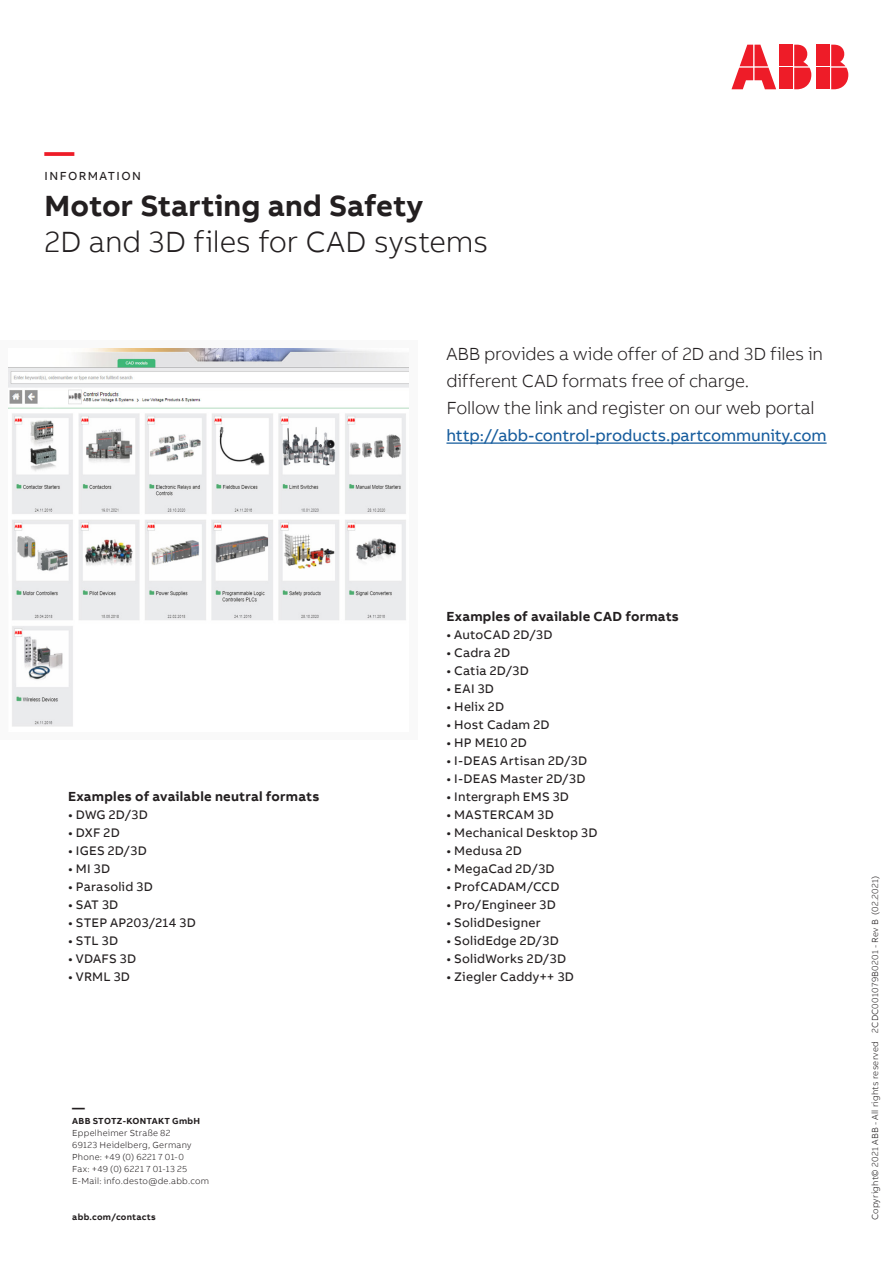
<style>
.page{position:relative;width:893px;height:1263px;background:#fff}
.page>*{position:absolute;margin:0;border:0;box-sizing:border-box;transform-origin:0 0}
.Information_Level_He{font:300 30px "AB Bvoice";letter-spacing:-.005em;color:#231f20}
.Information_Level_He-2{font:700 30px "AB Bvoice";color:#231f20}
.Information_Level_He-3{font:700 30px "AB Bvoice";color:#ee1c28}
.Lead_13pt_18pt{font:300 18px/27px "AB Bvoice";letter-spacing:-.015em;color:#231f20}
.Lead_13pt_18pt-2{font:16.5px "AB Bvoice";letter-spacing:-.01em;color:#175d9e}
.Section_Title_Level{font:700 13.5px "AB Bvoice";letter-spacing:.015em;color:#231f20}
.Characteristics_List{font:700 13.5px "AB Bvoice";letter-spacing:.015em;color:#231f20}
.Listing_01_8_5pt_12p{font:12.75px "AB Bvoice";letter-spacing:.015em;color:#231f20}
.Contact_8_5pt_12pt{font:700 12.75px "AB Bvoice";color:#231f20}
.Information_Level_Ca{font:12px "AB Bvoice";letter-spacing:.12em;color:#231f20}
.Additional_Informati{font:300 9px/12px "AB Bvoice";letter-spacing:.025em;color:#231f20}
.Additional_Informati-2{font:700 9px "AB Bvoice";letter-spacing:.03em;color:#231f20}
</style>
<div class="page">
<div style="left:0;top:340px;width:418px;height:400px;background:#f9f9f9"></div>
<hr style="left:446px;top:442px;width:381px;height:2px;background:#175d9e">
<img style="left:9px;top:349px;width:399px;height:377px">
<div style="left:817px;top:45px;width:13px;height:21px;background:#ee1c28"></div>
<div style="left:817px;top:68px;width:13px;height:21px;background:#ee1c28"></div>
<svg style="left:831px;top:45px;width:17px;height:44px"></svg>
<svg style="left:731px;top:45px;width:45px;height:44px"></svg>
<div style="left:780px;top:45px;width:13px;height:21px;background:#ee1c28"></div>
<div style="left:780px;top:68px;width:13px;height:21px;background:#ee1c28"></div>
<svg style="left:794px;top:45px;width:17px;height:44px"></svg>
<p class="Information_Level_He-3" style="left:45px;top:132px;width:31px">—</p>
<p class="Information_Level_Ca" style="left:45px;top:168px;width:98px">INFORMATION</p>
<p class="Information_Level_He-2" style="left:45px;top:186px;width:380px">Motor Starting and Safety</p>
<p class="Information_Level_He" style="left:45px;top:224px;width:445px">2D and 3D files for CAD systems</p>
<p class="Lead_13pt_18pt" style="left:446px;top:340px;width:378px">ABB provides a wide offer of 2D and 3D files in different CAD formats free of charge.</p>
<p class="Lead_13pt_18pt" style="left:446px;top:394px;width:370px">Follow the link and register on our web portal</p>
<p class="Lead_13pt_18pt-2" style="left:446px;top:425px;width:382px">http://abb-control-products.partcommunity.com</p>
<p class="Section_Title_Level" style="left:68px;top:788px;width:253px">Examples of available neutral formats</p>
<p class="Listing_01_8_5pt_12p" style="left:68px;top:807px;width:82px">• DWG 2D/3D</p>
<p class="Listing_01_8_5pt_12p" style="left:68px;top:825px;width:53px">• DXF 2D</p>
<p class="Listing_01_8_5pt_12p" style="left:68px;top:843px;width:80px">• IGES 2D/3D</p>
<p class="Listing_01_8_5pt_12p" style="left:68px;top:861px;width:44px">• MI 3D</p>
<p class="Listing_01_8_5pt_12p" style="left:68px;top:879px;width:86px">• Parasolid 3D</p>
<p class="Listing_01_8_5pt_12p" style="left:68px;top:897px;width:52px">• SAT 3D</p>
<p class="Listing_01_8_5pt_12p" style="left:68px;top:915px;width:129px">• STEP AP203/214 3D</p>
<p class="Listing_01_8_5pt_12p" style="left:68px;top:933px;width:52px">• STL 3D</p>
<p class="Listing_01_8_5pt_12p" style="left:68px;top:951px;width:70px">• VDAFS 3D</p>
<p class="Listing_01_8_5pt_12p" style="left:68px;top:969px;width:64px">• VRML 3D</p>
<p class="Contact_8_5pt_12pt" style="left:72px;top:1100px;width:14px">—</p>
<p class="Additional_Informati-2" style="left:72px;top:1115px;width:129px">ABB STOTZ-KONTAKT GmbH</p>
<p class="Additional_Informati" style="left:72px;top:1127px;width:138px">Eppelheimer Straße 82<br>69123 Heidelberg, Germany<br>Phone: +49 (0) 6221 7 01-0<br>Fax: +49 (0) 6221 7 01-13 25<br>E-Mail: info.desto@de.abb.com</p>
<p class="Additional_Informati-2" style="left:72px;top:1211px;width:85px">abb.com/contacts</p>
<p class="Characteristics_List" style="left:446px;top:608px;width:234px">Examples of available CAD formats</p>
<p class="Listing_01_8_5pt_12p" style="left:446px;top:627px;width:108px">• AutoCAD 2D/3D</p>
<p class="Listing_01_8_5pt_12p" style="left:446px;top:645px;width:65px">• Cadra 2D</p>
<p class="Listing_01_8_5pt_12p" style="left:446px;top:663px;width:84px">• Catia 2D/3D</p>
<p class="Listing_01_8_5pt_12p" style="left:446px;top:681px;width:49px">• EAI 3D</p>
<p class="Listing_01_8_5pt_12p" style="left:446px;top:699px;width:59px">• Helix 2D</p>
<p class="Listing_01_8_5pt_12p" style="left:446px;top:717px;width:105px">• Host Cadam 2D</p>
<p class="Listing_01_8_5pt_12p" style="left:446px;top:735px;width:82px">• HP ME10 2D</p>
<p class="Listing_01_8_5pt_12p" style="left:446px;top:753px;width:142px">• I-DEAS Artisan 2D/3D</p>
<p class="Listing_01_8_5pt_12p" style="left:446px;top:771px;width:141px">• I-DEAS Master 2D/3D</p>
<p class="Listing_01_8_5pt_12p" style="left:446px;top:789px;width:124px">• Intergraph EMS 3D</p>
<p class="Listing_01_8_5pt_12p" style="left:446px;top:807px;width:109px">• MASTERCAM 3D</p>
<p class="Listing_01_8_5pt_12p" style="left:446px;top:825px;width:153px">• Mechanical Desktop 3D</p>
<p class="Listing_01_8_5pt_12p" style="left:446px;top:843px;width:77px">• Medusa 2D</p>
<p class="Listing_01_8_5pt_12p" style="left:446px;top:861px;width:110px">• MegaCad 2D/3D</p>
<p class="Listing_01_8_5pt_12p" style="left:446px;top:879px;width:115px">• ProfCADAM/CCD</p>
<p class="Listing_01_8_5pt_12p" style="left:446px;top:897px;width:111px">• Pro/Engineer 3D</p>
<p class="Listing_01_8_5pt_12p" style="left:446px;top:915px;width:96px">• SolidDesigner</p>
<p class="Listing_01_8_5pt_12p" style="left:446px;top:933px;width:114px">• SolidEdge 2D/3D</p>
<p class="Listing_01_8_5pt_12p" style="left:446px;top:951px;width:121px">• SolidWorks 2D/3D</p>
<p class="Listing_01_8_5pt_12p" style="left:446px;top:969px;width:129px">• Ziegler Caddy++ 3D</p>
<p class="Additional_Informati" style="left:869px;top:1220px;width:346px;rotate:-90deg">Copyright© 2021 ABB - All rights reserved 2CDC001079B0201 - Rev B (02.2021)</p>
</div>
